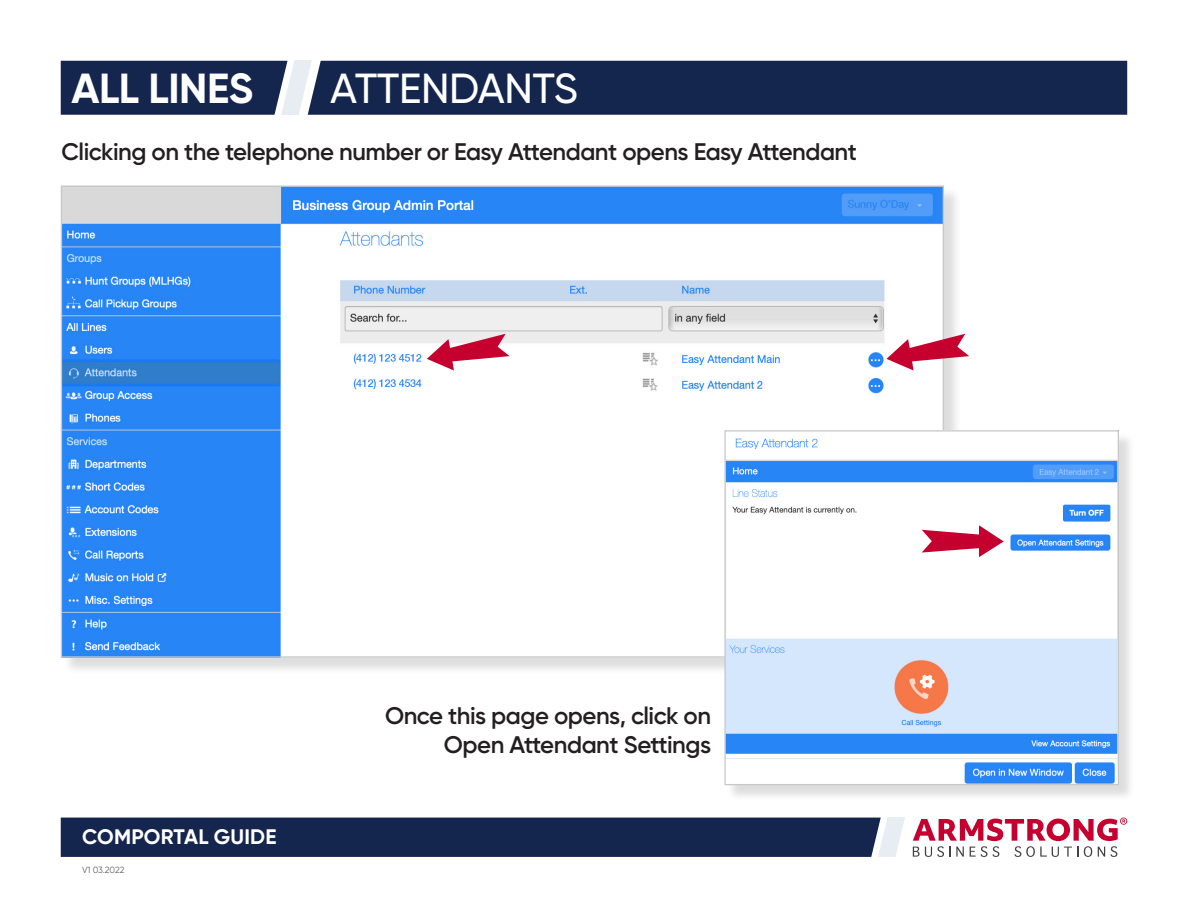
<style>
.page{position:relative;width:1188px;height:918px;background:#fff}
.page>*{position:absolute;margin:0;border:0;box-sizing:border-box;transform-origin:0 0}
.t1{font:500 42px "Gilroy";letter-spacing:-.01em;color:#fff}
.t2{font:700 42px "Gilroy";letter-spacing:-.01em;color:#fff}
.t3{font:600 24px/28.8px "Gilroy";letter-spacing:-.02em;color:#231f20;text-align:right}
.t4{font:700 21px "Gilroy";letter-spacing:.01em;color:#fff}
.t5{font:9px "Gilroy";letter-spacing:-.01em;color:#636366}
</style>
<div class="page">
<svg style="left:61px;top:818px;width:1066px;height:39px;background:#464869"></svg>
<div style="left:63px;top:188px;width:898px;height:487px;background:#231f20;opacity:.15"></div>
<img style="left:63px;top:188px;width:879px;height:468px">
<div style="left:727px;top:432px;width:408px;height:369px;background:#231f20;opacity:.15"></div>
<img style="left:726px;top:432px;width:391px;height:351px">
<div style="left:724px;top:430px;width:395px;height:355px;border:1px solid #c7c8ca"></div>
<svg style="left:886px;top:334px;width:83px;height:37px"></svg>
<svg style="left:922px;top:525px;width:82px;height:32px"></svg>
<svg style="left:61px;top:61px;width:247px;height:54px;background:#2d3d61"></svg>
<div style="left:308px;top:61px;width:819px;height:54px;background:#15264e"></div>
<svg style="left:427px;top:334px;width:83px;height:37px"></svg>
<p class="t2" style="left:71px;top:62px;width:183px">ALL LINES</p>
<p class="t1" style="left:330px;top:63px;width:249px">ATTENDANTS</p>
<p class="t3" style="left:62px;top:137px;width:797px">Clicking on the telephone number or Easy Attendant opens Easy Attendant</p>
<p class="t4" style="left:82px;top:824px;width:196px">COMPORTAL GUIDE</p>
<p class="t5" style="left:82px;top:864px;width:44px">V1 03.2022</p>
<p class="t3" style="left:385px;top:701px;width:328px">Once this page opens, click on<br>Open Attendant Settings</p>
</div>
